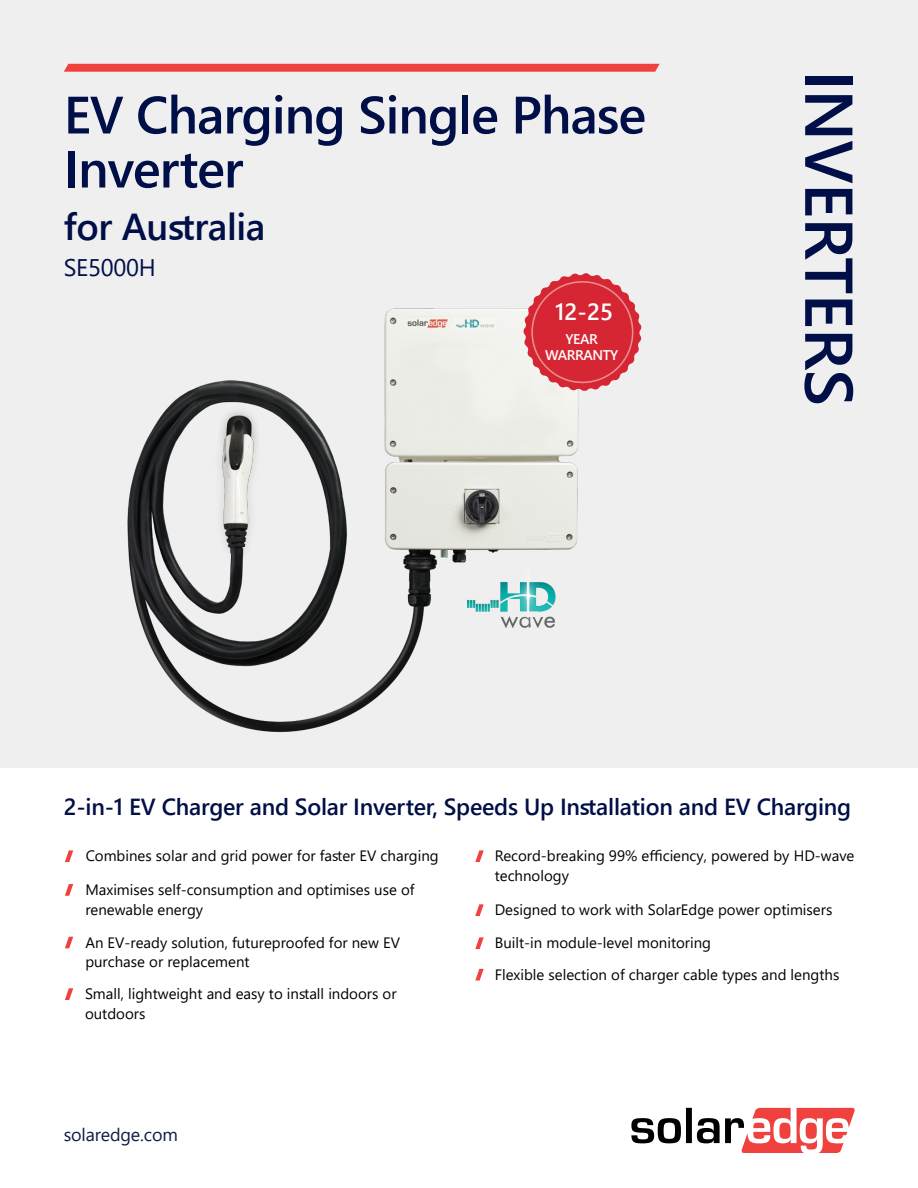
<style>
.page{position:relative;width:918px;height:1188px;background:#efefef}
.page>*{position:absolute;margin:0;border:0;box-sizing:border-box;transform-origin:0 0}
.t1{font:600 67.5px "Segoe UI";letter-spacing:-.01em;color:#000f47}
.t2{font:600 52.5px/54px "Segoe UI";letter-spacing:-.02em;color:#000f47}
.t3{font:600 37.5px "Segoe UI";letter-spacing:-.01em;color:#000f47}
.t4{font:24px "Segoe UI";letter-spacing:-.01em;color:#000f47}
.t5{font:600 23.4px "Segoe UI";color:#fff}
.t6{font:600 23.25px "Segoe UI";letter-spacing:-.01em;color:#000f47}
.t7{font:18px "Segoe UI";letter-spacing:-.01em;color:#101d44}
.t8{font:15px/19.6px "Segoe UI";color:#000}
.t9{font:600 14.1px/15.6px "Segoe UI";letter-spacing:-.03em;color:#fff;text-align:center}
</style>
<div class="page">
<div style="left:0;top:768px;width:918px;height:420px;background:#fff"></div>
<svg style="left:64px;top:64px;width:596px;height:8px;background:#ef4844"></svg>
<svg style="left:631px;top:1108px;width:224px;height:45px"></svg>
<img style="left:127px;top:308px;width:452px;height:425px">
<svg style="left:523px;top:273px;width:119px;height:118px"></svg>
<div style="left:531px;top:281px;width:102px;height:102px;border:2px solid #eb8e8f;border-radius:50%"></div>
<img style="left:468px;top:560px;width:101px;height:75px">
<svg style="left:475px;top:937px;width:9px;height:12px"></svg>
<svg style="left:475px;top:969px;width:9px;height:12px"></svg>
<svg style="left:475px;top:904px;width:9px;height:12px"></svg>
<svg style="left:65px;top:988px;width:8px;height:12px"></svg>
<svg style="left:475px;top:850px;width:9px;height:12px"></svg>
<svg style="left:65px;top:850px;width:8px;height:12px"></svg>
<svg style="left:65px;top:884px;width:8px;height:12px"></svg>
<svg style="left:65px;top:937px;width:8px;height:11px"></svg>
<h2 class="t2" style="left:64px;top:84px;width:584px">EV Charging Single Phase<br>Inverter</h2>
<h3 class="t3" style="left:64px;top:192px;width:203px">for Australia</h3>
<h3 class="t4" style="left:64px;top:245px;width:94px">SE5000H</h3>
<h3 class="t5" style="left:555px;top:290px;width:59px">12-25</h3>
<p class="t9" style="left:545px;top:330px;width:75px">YEAR<br>WARRANTY</p>
<h1 class="t1" style="left:893px;top:70px;width:337px;rotate:90deg">INVERTERS</h1>
<h3 class="t6" style="left:64px;top:785px;width:789px">2-in-1 EV Charger and Solar Inverter, Speeds Up Installation and EV Charging</h3>
<p class="t8" style="left:86px;top:845px;width:355px">Combines solar and grid power for faster EV charging</p>
<p class="t8" style="left:85px;top:879px;width:331px">Maximises self-consumption and optimises use of renewable energy</p>
<p class="t8" style="left:85px;top:931px;width:316px">An EV-ready solution, futureproofed for new EV purchase or replacement</p>
<p class="t8" style="left:85px;top:983px;width:313px">Small, lightweight and easy to install indoors or outdoors</p>
<p class="t7" style="left:64px;top:1118px;width:116px">solaredge.com</p>
<p class="t8" style="left:495px;top:845px;width:361px">Record-breaking 99% efficiency, powered by HD-wave technology</p>
<p class="t8" style="left:495px;top:899px;width:339px">Designed to work with SolarEdge power optimisers</p>
<p class="t8" style="left:495px;top:926px;width:346px;line-height:31.5px">Built-in module-level monitoring<br>Flexible selection of charger cable types and lengths</p>
</div>
